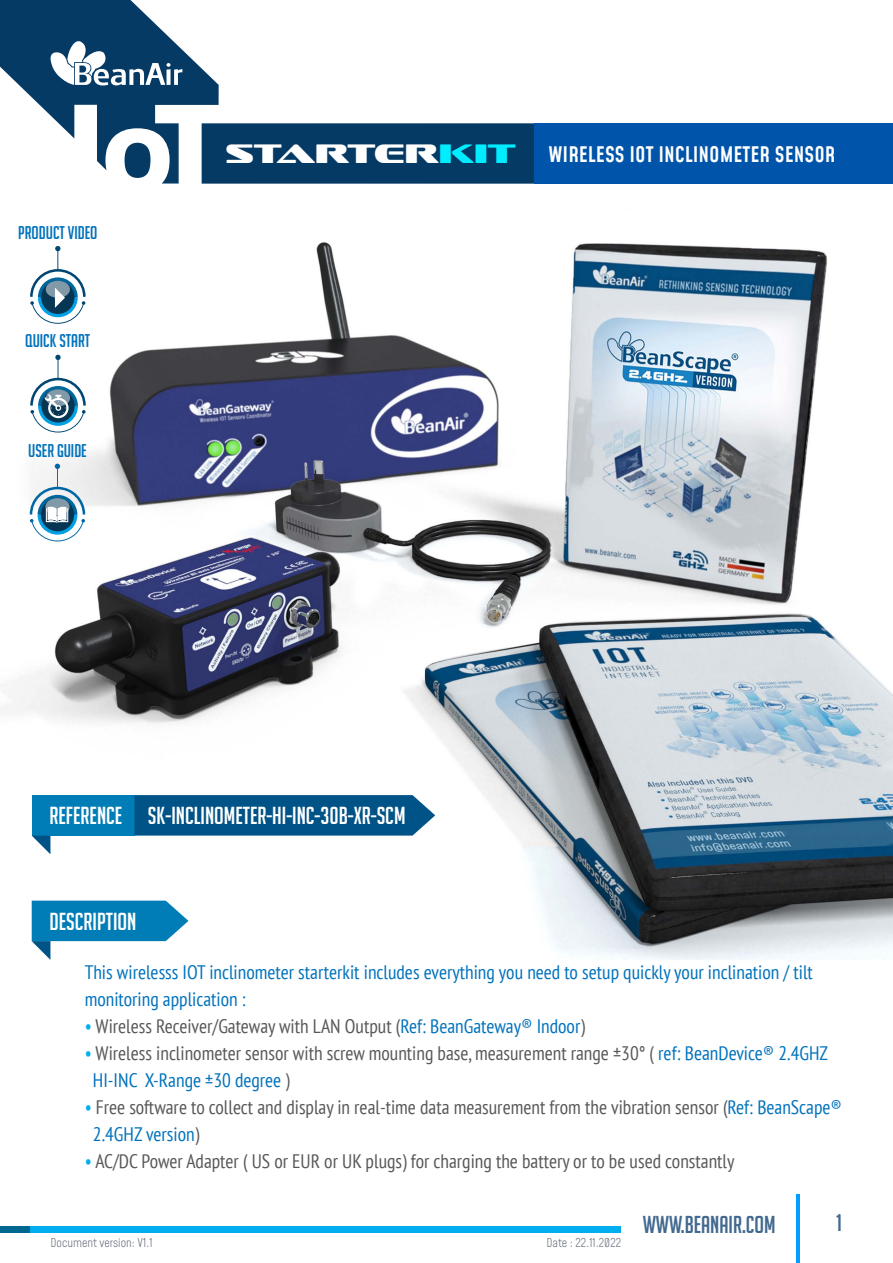
<style>
.page{position:relative;width:893px;height:1263px;background:#fff}
.page>*{position:absolute;margin:0;border:0;box-sizing:border-box;transform-origin:0 0}
.t1{font:27px "Sofachrome Rg";color:#fff}
.t2{font:24px "Big Noodle Titling";color:#fff}
.t3{font:23.85px "Big Noodle Titling";color:#436990}
.t4{font:500 21px "Mohave";color:#fff}
.t5{font:condensed 19.5px/27px "PT Sans";color:#585858}
.t6{font:condensed 19.5px/27px "PT Sans";color:#0072bc}
.t7{font:18px "Big Noodle Titling";color:#0072bc}
.t8{font:300 12px "Mohave";color:#6a7180}
.s1{color:#00edff}
.s2{color:#00aeef}
.s3{color:#0072bc}
</style>
<div class="page">
<img style="left:0;top:242px;width:893px;height:1021px">
<hr style="left:797px;top:1194px;width:3px;height:69px;background:#009eff">
<div style="left:202px;top:123px;width:333px;height:61px;background:#053a65"></div>
<svg style="left:0;top:0;width:219px;height:184px"></svg>
<div style="left:30px;top:1226px;width:591px;height:7px;background:#00aeef"></div>
<div style="left:0;top:1226px;width:30px;height:7px;background:#006890"></div>
<div style="left:535px;top:123px;width:358px;height:61px;background:#05a"></div>
<svg style="left:32px;top:901px;width:156px;height:59px"></svg>
<div style="left:32px;top:795px;width:102px;height:41px;background:#007db6"></div>
<svg style="left:32px;top:836px;width:18px;height:18px"></svg>
<svg style="left:134px;top:795px;width:301px;height:41px;background:#0c5b8c"></svg>
<svg style="left:30px;top:246px;width:56px;height:78px"></svg>
<svg style="left:30px;top:464px;width:55px;height:77px"></svg>
<svg style="left:30px;top:355px;width:56px;height:77px"></svg>
<p class="t7" style="left:18px;top:223px;width:81px">PRODUCT VIDEO</p>
<p class="t7" style="left:25px;top:331px;width:67px">QUICK START</p>
<p class="t7" style="left:28px;top:441px;width:60px">USER GUIDE</p>
<h1 class="t1" style="left:226px;top:137px;width:292px">STARTER<span class="s1">KIT</span></h1>
<p class="t4" style="left:548px;top:141px;width:288px">WIRELESS IOT INCLINOMETER SENSOR</p>
<p class="t2" style="left:49px;top:803px;width:358px">REFERENCE SK-INCLINOMETER-HI-INC-30B-XR-SCM</p>
<p class="t2" style="left:49px;top:908px;width:88px">DESCRIPTION</p>
<p class="t6" style="left:85px;top:958px;width:730px">This wirelesss IOT inclinometer starterkit includes everything you need to setup quickly your inclination / tilt monitoring application :</p>
<p class="t5" style="left:85px;top:1012px;width:502px"><span class="s2">•</span> Wireless Receiver/Gateway with LAN Output (<span class="s3">Ref: BeanGateway® Indoor</span>)</p>
<p class="t5" style="left:93px;top:1039px;width:737px;text-indent:-8px"><span class="s2">•</span> Wireless inclinometer sensor with screw mounting base, measurement range ±30° ( <span class="s3">ref: BeanDevice® 2.4GHZ<br>HI-INC X-Range ±30 degree</span> )</p>
<p class="t5" style="left:93px;top:1093px;width:750px;text-indent:-8px"><span class="s2">•</span> Free software to collect and display in real-time data measurement from the vibration sensor (<span class="s3">Ref: BeanScape®<br>2.4GHZ version</span>)</p>
<p class="t5" style="left:85px;top:1147px;width:651px"><span class="s2">•</span> AC/DC Power Adapter ( US or EUR or UK plugs) for charging the battery or to be used constantly</p>
<p class="t8" style="left:50px;top:1235px;width:104px">Document version: V1.1</p>
<p class="t8" style="left:546px;top:1235px;width:76px">Date : 22.11.2022</p>
<p class="t3" style="left:643px;top:1211px;width:134px">WWW.BEANAIR.COM</p>
<p class="t3" style="left:836px;top:1210px;width:7px">1</p>
</div>
